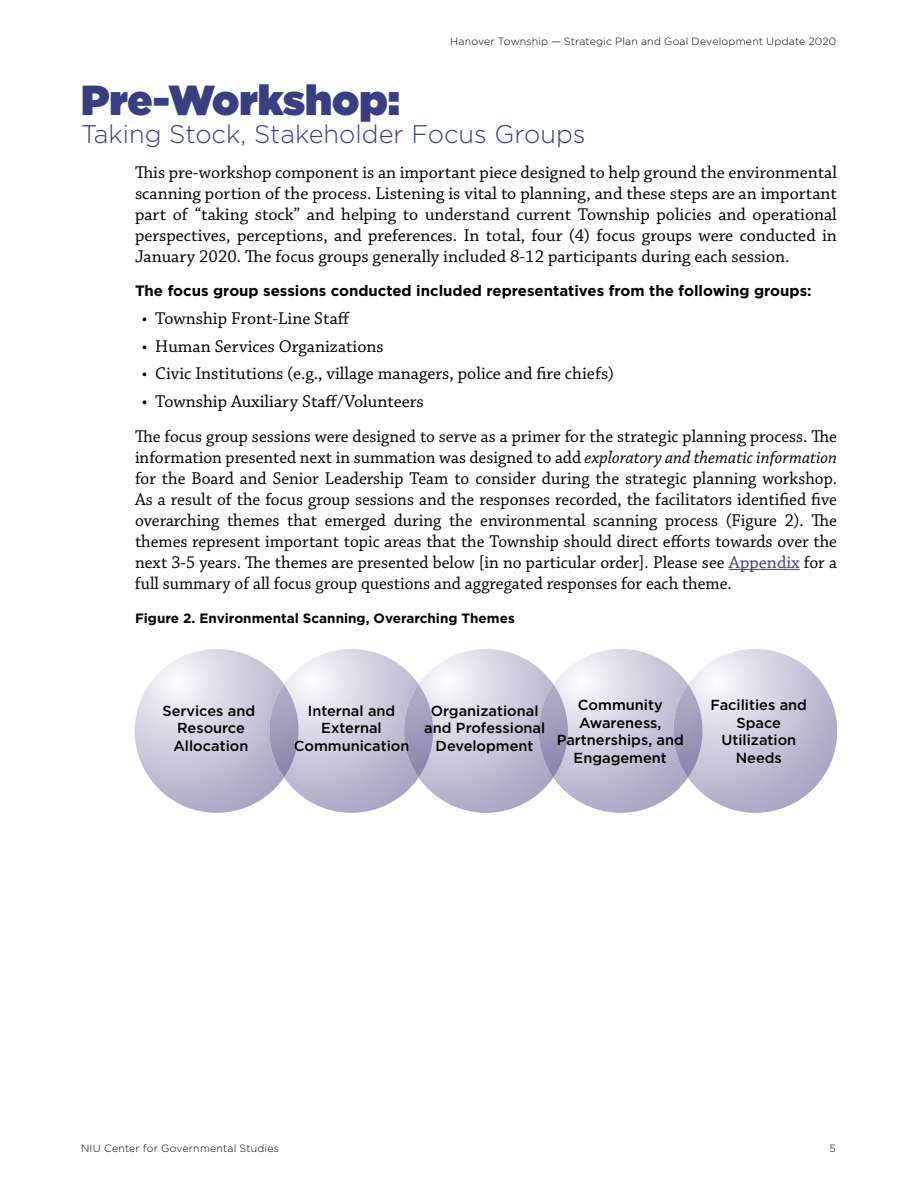
<style>
.page{position:relative;width:918px;height:1188px;background:#fff}
.page>*{position:absolute;margin:0;border:0;box-sizing:border-box;transform-origin:0 0}
.t1{font:900 42px "Gotham";color:#393e80}
.t2{font:300 25.5px "Gotham";color:#393e80}
.t3{font:18px/21px "Chaparral Pro";color:#000;text-align:justify}
.t4{font:700 15px "Gotham";color:#000}
.t5{font:500 14.55px/17.4px "Gotham";color:#000;text-align:center}
.t6{font:700 13.5px "Gotham";color:#000}
.t7{font:300 10.5px "Gotham";letter-spacing:.02em;color:#000}
.s1{font-weight:400;color:#393e80}
.s2{font-style:italic}
.s3{color:#393e80}
</style>
<div class="page">
<hr style="left:729px;top:569px;width:71px;height:1px;background:#393e80">
<svg style="left:135px;top:649px;width:702px;height:164px"></svg>
<p class="t7" style="left:450px;top:34px;width:388px">Hanover Township <span class="s1">—</span> Strategic Plan and Goal Development Update 2020</p>
<h1 class="t1" style="left:81px;top:70px;width:321px">Pre-Workshop:</h1>
<h2 class="t2" style="left:81px;top:118px;width:506px">Taking Stock, Stakeholder Focus Groups</h2>
<p class="t3" style="left:135px;top:162px;width:704px">This pre-workshop component is an important piece designed to help ground the environmental scanning portion of the process. Listening is vital to planning, and these steps are an important part of “taking stock” and helping to understand current Township policies and operational perspectives, perceptions, and preferences. In total, four (4) focus groups were conducted in January 2020. The focus groups generally included 8-12 participants during each session.</p>
<p class="t4" style="left:135px;top:281px;width:678px">The focus group sessions conducted included representatives from the following groups:</p>
<p class="t3" style="left:142px;top:308px;width:210px">• Township Front-Line Staff</p>
<p class="t3" style="left:142px;top:336px;width:243px">• Human Services Organizations</p>
<p class="t3" style="left:142px;top:364px;width:474px">• Civic Institutions (e.g., village managers, police and fire chiefs)</p>
<p class="t3" style="left:135px;top:385px;width:704px;line-height:34.5px;text-indent:7px">• Township Auxiliary Staff/Volunteers<br>The focus group sessions were designed to serve as a primer for the strategic planning process. The</p>
<p class="t3" style="left:135px;top:447px;width:704px">information presented next in summation was designed to add <span class="s2">exploratory and thematic information </span>for the Board and Senior Leadership Team to consider during the strategic planning workshop.<br>As a result of the focus group sessions and the responses recorded, the facilitators identified five overarching themes that emerged during the environmental scanning process (Figure 2). The themes represent important topic areas that the Township should direct efforts towards over the next 3-5 years. The themes are presented below [in no particular order]. Please see <span class="s3">Appendix</span> for a full summary of all focus group questions and aggregated responses for each theme.</p>
<p class="t6" style="left:135px;top:609px;width:381px">Figure 2. Environmental Scanning, Overarching Themes</p>
<p class="t5" style="left:162px;top:702px;width:94px">Services and<br>Resource<br>Allocation</p>
<p class="t5" style="left:294px;top:702px;width:117px">Internal and<br>External<br>Communication</p>
<p class="t5" style="left:424px;top:702px;width:123px">Organizational and Professional<br>Development</p>
<p class="t5" style="left:711px;top:696px;width:98px">Facilities and<br>Space<br>Utilization<br>Needs</p>
<p class="t5" style="left:557px;top:696px;width:129px">Community<br>Awareness,<br>Partnerships, and<br>Engagement</p>
<p class="t7" style="left:81px;top:1141px;width:199px">NIU Center for Governmental Studies</p>
<p class="t7" style="left:830px;top:1141px;width:8px">5</p>
</div>
